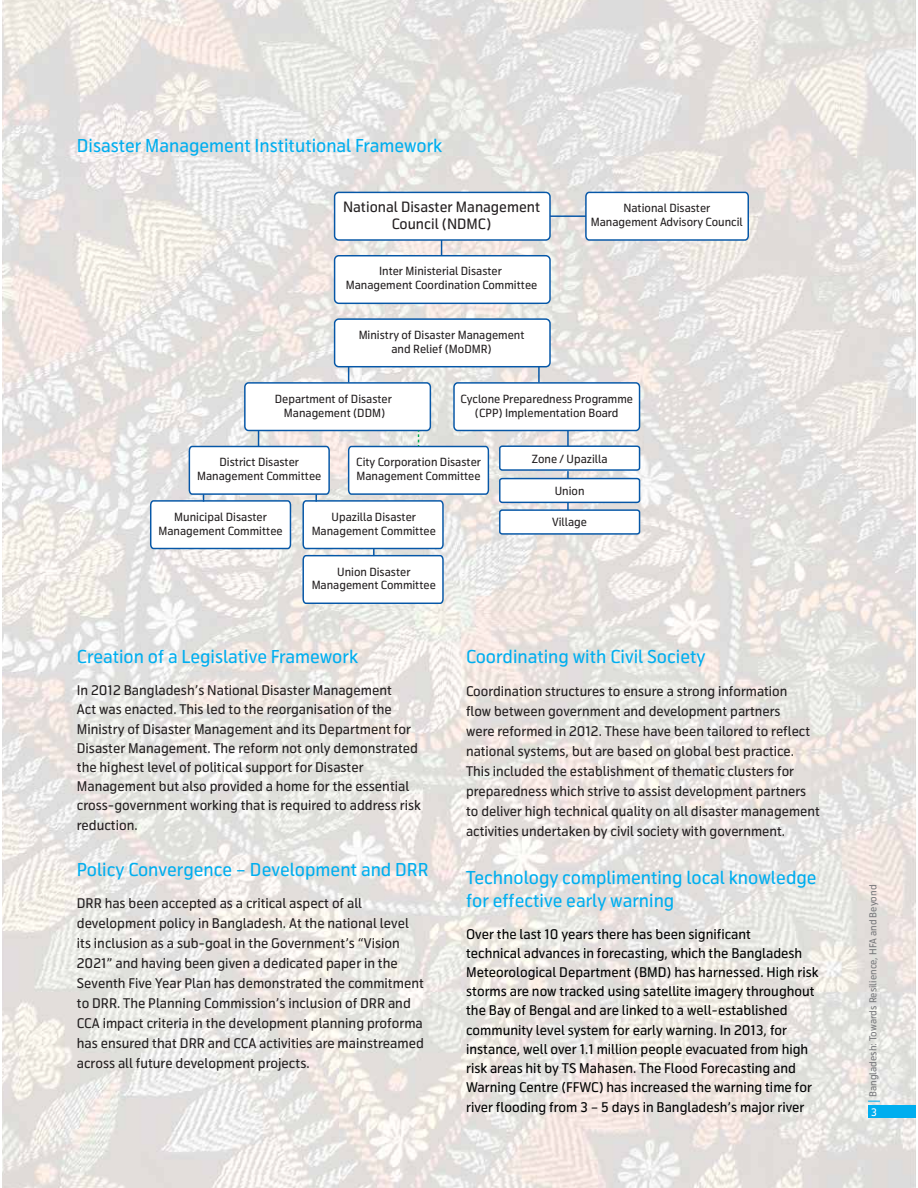
<style>
.page{position:relative;width:918px;height:1188px;background:#fff}
.page>*{position:absolute;margin:0;border:0;box-sizing:border-box;transform-origin:0 0}
.t1{font:17.7px/22.2px "Telenor";color:#00aeef}
.t2{font:14.25px/17.1px "Telenor";color:#231f20;text-align:center}
.t3{font:13.35px/20px "Telenor";color:#231f20}
.t4{font:13.35px/19.2px "Telenor";color:#010202}
.t5{font:11.25px/13.5px "Telenor";color:#231f20;text-align:center}
.t6{font:10.35px "Telenor";color:#fff}
.t7{font:9.6px "Telenor";color:#77787b}
</style>
<div class="page">
<img style="left:2px;top:155px;width:914px;height:1033px">
<img style="left:2px;top:0;width:914px;height:155px">
<svg style="left:868px;top:1101px;width:12px;height:1px"></svg>
<div style="left:868px;top:1105px;width:48px;height:13px;background:#00aeef"></div>
<div style="left:335px;top:192px;width:215px;height:48px;background:#fff;border-radius:4px"></div>
<div style="left:334px;top:192px;width:217px;height:49px;border:1px solid #0657a7;border-radius:4px"></div>
<div style="left:335px;top:256px;width:215px;height:47px;background:#fff;border-radius:4px"></div>
<div style="left:334px;top:255px;width:217px;height:49px;border:1px solid #0657a7;border-radius:4px"></div>
<div style="left:335px;top:319px;width:215px;height:48px;background:#fff;border-radius:4px"></div>
<div style="left:334px;top:318px;width:217px;height:49px;border:1px solid #0657a7;border-radius:4px"></div>
<div style="left:245px;top:383px;width:185px;height:48px;background:#fff;border-radius:4px"></div>
<div style="left:244px;top:382px;width:187px;height:49px;border:1px solid #0657a7;border-radius:4px"></div>
<div style="left:500px;top:446px;width:140px;height:24px;background:#fff;border-radius:2px"></div>
<div style="left:499px;top:445px;width:141px;height:26px;border:1px solid #0657a7;border-radius:2px"></div>
<div style="left:500px;top:479px;width:140px;height:23px;background:#fff;border-radius:2px"></div>
<div style="left:499px;top:478px;width:141px;height:25px;border:1px solid #0657a7;border-radius:2px"></div>
<div style="left:500px;top:510px;width:140px;height:24px;background:#fff;border-radius:2px"></div>
<div style="left:499px;top:509px;width:141px;height:26px;border:1px solid #0657a7;border-radius:2px"></div>
<div style="left:454px;top:383px;width:186px;height:48px;background:#fff;border-radius:4px"></div>
<div style="left:453px;top:382px;width:187px;height:49px;border:1px solid #0657a7;border-radius:4px"></div>
<svg style="left:584px;top:191px;width:166px;height:50px"></svg>
<hr style="left:550px;top:215px;width:36px;height:2px;background:#0657a7">
<svg style="left:441px;top:240px;width:1px;height:16px"></svg>
<svg style="left:348px;top:367px;width:1px;height:15px"></svg>
<svg style="left:567px;top:431px;width:2px;height:15px"></svg>
<svg style="left:567px;top:471px;width:2px;height:8px"></svg>
<svg style="left:567px;top:502px;width:2px;height:8px"></svg>
<svg style="left:149px;top:431px;width:341px;height:174px"></svg>
<svg style="left:538px;top:367px;width:2px;height:15px"></svg>
<h1 class="t1" style="left:77px;top:136px;width:367px">Disaster Management Institutional Framework</h1>
<p class="t2" style="left:343px;top:200px;width:199px">National Disaster Management<br>Council (NDMC)</p>
<p class="t5" style="left:346px;top:265px;width:193px">Inter Ministerial Disaster<br>Management Coordination Committee</p>
<p class="t5" style="left:359px;top:329px;width:167px">Ministry of Disaster Management and Relief (MoDMR)</p>
<p class="t5" style="left:591px;top:202px;width:153px">National Disaster<br>Management Advisory Council</p>
<p class="t5" style="left:275px;top:394px;width:119px">Department of Disaster<br>Management (DDM)</p>
<p class="t5" style="left:197px;top:456px;width:126px">District Disaster<br>Management Committee</p>
<p class="t5" style="left:159px;top:512px;width:126px">Municipal Disaster<br>Management Committee</p>
<p class="t5" style="left:312px;top:512px;width:126px">Upazilla Disaster<br>Management Committee</p>
<p class="t5" style="left:312px;top:566px;width:126px">Union Disaster<br>Management Committee</p>
<p class="t5" style="left:460px;top:394px;width:174px">Cyclone Preparedness Programme (CPP) Implementation Board</p>
<p class="t5" style="left:356px;top:456px;width:126px;text-align:left">City Corporation Disaster<br>Management Committee</p>
<p class="t5" style="left:532px;top:453px;width:77px">Zone / Upazilla</p>
<p class="t5" style="left:555px;top:485px;width:31px">Union</p>
<p class="t5" style="left:552px;top:516px;width:36px">Village</p>
<h1 class="t1" style="left:77px;top:647px;width:283px">Creation of a Legislative Framework</h1>
<p class="t3" style="left:77px;top:682px;width:346px;line-height:19.2px">In 2012 Bangladesh’s National Disaster Management<br>Act was enacted. This led to the reorganisation of the Ministry of Disaster Management and its Department for Disaster Management. The reform not only demonstrated the highest level of political support for Disaster Management but also provided a home for the essential cross-government working that is required to address risk reduction.</p>
<h1 class="t1" style="left:77px;top:860px;width:353px">Policy Convergence – Development and DRR</h1>
<p class="t3" style="left:77px;top:895px;width:349px">DRR has been accepted as a critical aspect of all development policy in Bangladesh. At the national level its inclusion as a sub-goal in the Government’s “Vision 2021” and having been given a dedicated paper in the Seventh Five Year Plan has demonstrated the commitment to DRR. The Planning Commission’s inclusion of DRR and CCA impact criteria in the development planning proforma has ensured that DRR and CCA activities are mainstreamed across all future development projects.</p>
<h1 class="t1" style="left:466px;top:647px;width:241px">Coordinating with Civil Society</h1>
<p class="t3" style="left:466px;top:682px;width:355px">Coordination structures to ensure a strong information<br>flow between government and development partners<br>were reformed in 2012. These have been tailored to reflect national systems, but are based on global best practice.<br>This included the establishment of thematic clusters for preparedness which strive to assist development partners to deliver high technical quality on all disaster management activities undertaken by civil society with government.</p>
<h1 class="t1" style="left:466px;top:868px;width:352px">Technology complimenting local knowledge for effective early warning</h1>
<p class="t4" style="left:466px;top:925px;width:354px">Over the last 10 years there has been significant<br>technical advances in forecasting, which the Bangladesh Meteorological Department (BMD) has harnessed. High risk storms are now tracked using satellite imagery throughout the Bay of Bengal and are linked to a well-established community level system for early warning. In 2013, for instance, well over 1.1 million people evacuated from high risk areas hit by TS Mahasen. The Flood Forecasting and Warning Centre (FFWC) has increased the warning time for river flooding from 3 – 5 days in Bangladesh’s major river</p>
<p class="t7" style="left:869px;top:1097px;width:214px;rotate:-90deg">Bangladesh: Towards Resilience, HFA and Beyond</p>
<p class="t6" style="left:871px;top:1108px;width:7px">3</p>
</div>
